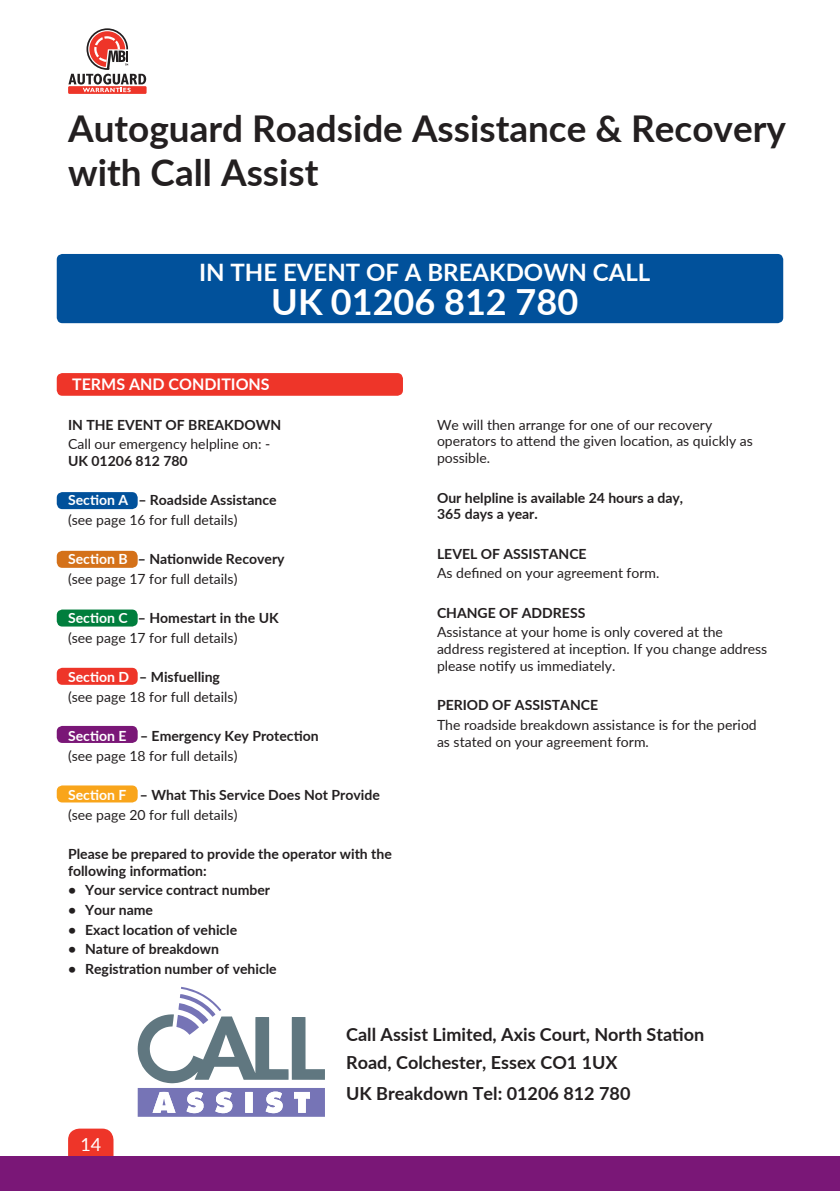
<style>
.page{position:relative;width:840px;height:1191px;background:#fff}
.page>*{position:absolute;margin:0;border:0;box-sizing:border-box;transform-origin:0 0}
.t1{font:700 36.8px/44.2px "Lato";color:#231f20}
.t2{font:700 36px "Lato";color:#fff}
.t3{font:700 24px "Lato";color:#fff}
.t4{font:700 18px/28px "Lato";color:#231f20}
.t5{font:18px "Lato";color:#fff}
.t6{font:700 16px "Lato";color:#fff}
.t7{font:14px/19.6px "Lato";color:#231f20}
.t8{font:700 14px/16.8px "Lato";color:#231f20}
.s1{font-weight:700;color:#fff}
.s2{font-weight:700}
.s3{color:#fff}
.s4{font-weight:400}
</style>
<div class="page">
<div style="left:68px;top:1128px;width:45px;height:63px;background:#ee3529;border-radius:11px"></div>
<div style="left:0;top:1157px;width:839px;height:34px;background:#7a1777"></div>
<hr style="left:839px;top:1157px;width:1px;height:34px;background:#7a1777">
<svg style="left:68px;top:86px;width:78px;height:8px"></svg>
<svg style="left:68px;top:28px;width:78px;height:64px"></svg>
<div style="left:57px;top:668px;width:81px;height:17px;background:#ee3529;border-radius:6px"></div>
<div style="left:57px;top:726px;width:81px;height:17px;background:#7a1777;border-radius:6px"></div>
<div style="left:57px;top:785px;width:81px;height:17px;background:#f9a51b;border-radius:6px"></div>
<div style="left:57px;top:609px;width:81px;height:17px;background:#007e3d;border-radius:6px"></div>
<div style="left:57px;top:492px;width:81px;height:17px;background:#01519b;border-radius:6px"></div>
<div style="left:57px;top:551px;width:81px;height:17px;background:#d47119;border-radius:6px"></div>
<div style="left:57px;top:373px;width:346px;height:23px;background:#ee3529;border-radius:6px"></div>
<div style="left:57px;top:254px;width:725px;height:69px;background:#01519b;border-radius:6px"></div>
<svg style="left:138px;top:986px;width:187px;height:130px"></svg>
<h1 class="t1" style="left:68px;top:105px;width:719px">Autoguard Roadside Assistance &amp; Recovery with Call Assist</h1>
<h3 class="t3" style="left:199px;top:255px;width:452px">IN THE EVENT OF A BREAKDOWN CALL</h3>
<h2 class="t2" style="left:271px;top:276px;width:308px">UK 01206 812 780</h2>
<p class="t6" style="left:72px;top:372px;width:199px">TERMS AND CONDITIONS</p>
<p class="t8" style="left:68px;top:415px;width:215px">IN THE EVENT OF BREAKDOWN</p>
<p class="t7" style="left:68px;top:434px;width:204px">Call our emergency helpline on: -</p>
<p class="t8" style="left:68px;top:452px;width:121px">UK 01206 812 780</p>
<p class="t7" style="left:68px;top:490px;width:210px"><span class="s1">Section A</span> <span class="s2">– Roadside Assistance </span>(see page 16 for full details)</p>
<p class="t7" style="left:68px;top:549px;width:218px"><span class="s1">Section B</span> <span class="s2">– Nationwide Recovery </span>(see page 17 for full details)</p>
<p class="t7" style="left:68px;top:608px;width:212px"><span class="s1">Section C</span> <span class="s2">– Homestart in the UK </span>(see page 17 for full details)</p>
<p class="t7" style="left:68px;top:666px;width:171px"><span class="s1">Section D</span> <span class="s2">– Misfuelling </span>(see page 18 for full details)</p>
<p class="t7" style="left:68px;top:725px;width:252px"><span class="s1">Section E</span> <span class="s2">– Emergency Key Protection </span>(see page 18 for full details)</p>
<p class="t8" style="left:68px;top:784px;width:313px;line-height:19.6px"><span class="s3">Section F</span> – What This Service Does Not Provide <span class="s4">(see page 20 for full details)</span></p>
<p class="t8" style="left:68px;top:845px;width:325px">Please be prepared to provide the operator with the following information:</p>
<p class="t8" style="left:68px;top:881px;width:203px">• Your service contract number</p>
<p class="t8" style="left:68px;top:901px;width:86px">• Your name</p>
<p class="t8" style="left:68px;top:920px;width:170px">• Exact location of vehicle</p>
<p class="t8" style="left:68px;top:940px;width:152px">• Nature of breakdown</p>
<p class="t8" style="left:68px;top:959px;width:210px">• Registration number of vehicle</p>
<p class="t7" style="left:437px;top:415px;width:317px;line-height:16.8px">We will then arrange for one of our recovery operators to attend the given location, as quickly as possible.</p>
<p class="t8" style="left:437px;top:488px;width:247px">Our helpline is available 24 hours a day,<br>365 days a year.</p>
<p class="t8" style="left:437px;top:544px;width:151px">LEVEL OF ASSISTANCE</p>
<p class="t7" style="left:437px;top:563px;width:224px">As defined on your agreement form.</p>
<p class="t8" style="left:437px;top:603px;width:150px">CHANGE OF ADDRESS</p>
<p class="t7" style="left:437px;top:623px;width:331px;line-height:16.8px">Assistance at your home is only covered at the address registered at inception. If you change address please notify us immediately.</p>
<p class="t8" style="left:437px;top:696px;width:162px">PERIOD OF ASSISTANCE</p>
<p class="t7" style="left:437px;top:715px;width:321px;line-height:16.8px">The roadside breakdown assistance is for the period as stated on your agreement form.</p>
<p class="t5" style="left:80px;top:1131px;width:22px">14</p>
<p class="t4" style="left:346px;top:1020px;width:359px">Call Assist Limited, Axis Court, North Station<br>Road, Colchester, Essex CO1 1UX</p>
<p class="t4" style="left:346px;top:1079px;width:285px">UK Breakdown Tel: 01206 812 780</p>
</div>
